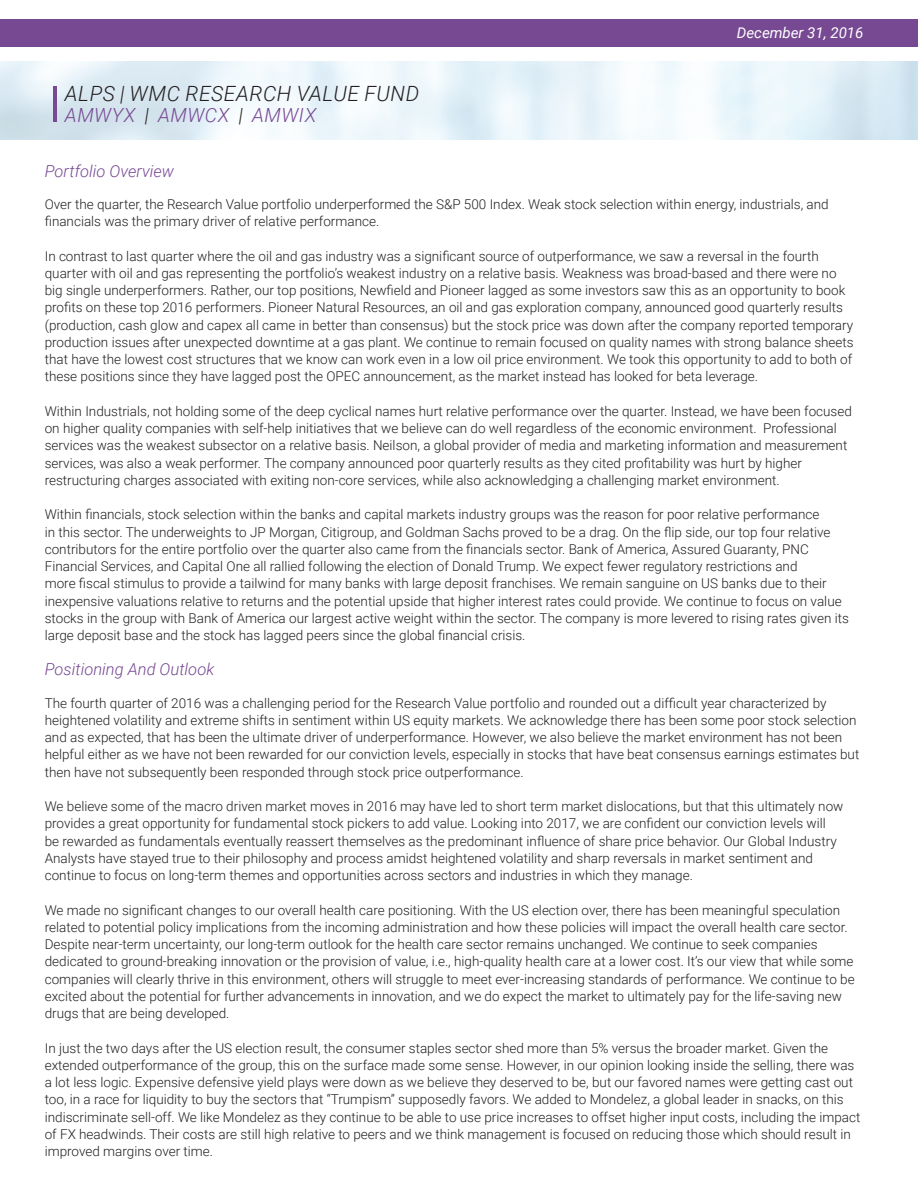
<style>
.page{position:relative;width:918px;height:1188px;background:#fff}
.page>*{position:absolute;margin:0;border:0;box-sizing:border-box;transform-origin:0 0}
.t1{font:italic 300 21px "Roboto";letter-spacing:.025em;color:#231f20}
.t2{font:italic 300 19.5px "Roboto";letter-spacing:.025em;color:#774993}
.t3{font:italic 300 16.5px "Roboto";color:#774993}
.t4{font:italic 15px "Roboto";color:#fff}
.t5{font:300 13.5px/17.2px "Roboto";color:#231f20}
.s1{color:#231f20}
</style>
<div class="page">
<img style="left:0;top:62px;width:918px;height:78px">
<hr style="left:54px;top:86px;width:3px;height:36px;background:#774993">
<div style="left:0;top:20px;width:918px;height:27px;background:#774993"></div>
<h1 class="t1" style="left:65px;top:79px;width:356px">ALPS | WMC RESEARCH VALUE FUND</h1>
<h2 class="t2" style="left:65px;top:101px;width:253px">AMWYX <span class="s1">|</span> AMWCX <span class="s1">|</span> AMWIX</h2>
<p class="t4" style="left:737px;top:22px;width:128px">December 31, 2016</p>
<p class="t3" style="left:45px;top:159px;width:131px">Portfolio Overview</p>
<p class="t5" style="left:45px;top:195px;width:786px">Over the quarter, the Research Value portfolio underperformed the S&amp;P 500 Index. Weak stock selection within energy, industrials, and financials was the primary driver of relative performance.</p>
<p class="t5" style="left:45px;top:247px;width:810px">In contrast to last quarter where the oil and gas industry was a significant source of outperformance, we saw a reversal in the fourth quarter with oil and gas representing the portfolio’s weakest industry on a relative basis. Weakness was broad-based and there were no big single underperformers. Rather, our top positions, Newfield and Pioneer lagged as some investors saw this as an opportunity to book profits on these top 2016 performers. Pioneer Natural Resources, an oil and gas exploration company, announced good quarterly results (production, cash glow and capex all came in better than consensus) but the stock price was down after the company reported temporary production issues after unexpected downtime at a gas plant. We continue to remain focused on quality names with strong balance sheets that have the lowest cost structures that we know can work even in a low oil price environment. We took this opportunity to add to both of these positions since they have lagged post the OPEC announcement, as the market instead has looked for beta leverage.</p>
<p class="t5" style="left:45px;top:402px;width:809px">Within Industrials, not holding some of the deep cyclical names hurt relative performance over the quarter. Instead, we have been focused on higher quality companies with self-help initiatives that we believe can do well regardless of the economic environment. Professional services was the weakest subsector on a relative basis. Neilson, a global provider of media and marketing information and measurement services, was also a weak performer. The company announced poor quarterly results as they cited profitability was hurt by higher restructuring charges associated with exiting non-core services, while also acknowledging a challenging market environment.</p>
<p class="t5" style="left:45px;top:505px;width:806px">Within financials, stock selection within the banks and capital markets industry groups was the reason for poor relative performance<br>in this sector. The underweights to JP Morgan, Citigroup, and Goldman Sachs proved to be a drag. On the flip side, our top four relative contributors for the entire portfolio over the quarter also came from the financials sector. Bank of America, Assured Guaranty, PNC Financial Services, and Capital One all rallied following the election of Donald Trump. We expect fewer regulatory restrictions and<br>more fiscal stimulus to provide a tailwind for many banks with large deposit franchises. We remain sanguine on US banks due to their inexpensive valuations relative to returns and the potential upside that higher interest rates could provide. We continue to focus on value stocks in the group with Bank of America our largest active weight within the sector. The company is more levered to rising rates given its large deposit base and the stock has lagged peers since the global financial crisis.</p>
<p class="t3" style="left:45px;top:658px;width:171px">Positioning And Outlook</p>
<p class="t5" style="left:45px;top:694px;width:816px">The fourth quarter of 2016 was a challenging period for the Research Value portfolio and rounded out a difficult year characterized by heightened volatility and extreme shifts in sentiment within US equity markets. We acknowledge there has been some poor stock selection and as expected, that has been the ultimate driver of underperformance. However, we also believe the market environment has not been helpful either as we have not been rewarded for our conviction levels, especially in stocks that have beat consensus earnings estimates but then have not subsequently been responded through stock price outperformance.</p>
<p class="t5" style="left:45px;top:797px;width:800px">We believe some of the macro driven market moves in 2016 may have led to short term market dislocations, but that this ultimately now provides a great opportunity for fundamental stock pickers to add value. Looking into 2017, we are confident our conviction levels will be rewarded as fundamentals eventually reassert themselves as the predominant influence of share price behavior. Our Global Industry Analysts have stayed true to their philosophy and process amidst heightened volatility and sharp reversals in market sentiment and continue to focus on long-term themes and opportunities across sectors and industries in which they manage.</p>
<p class="t5" style="left:45px;top:901px;width:812px">We made no significant changes to our overall health care positioning. With the US election over, there has been meaningful speculation related to potential policy implications from the incoming administration and how these policies will impact the overall health care sector.<br>Despite near-term uncertainty, our long-term outlook for the health care sector remains unchanged. We continue to seek companies dedicated to ground-breaking innovation or the provision of value, i.e., high-quality health care at a lower cost. It’s our view that while some companies will clearly thrive in this environment, others will struggle to meet ever-increasing standards of performance. We continue to be excited about the potential for further advancements in innovation, and we do expect the market to ultimately pay for the life-saving new drugs that are being developed.</p>
<p class="t5" style="left:45px;top:1039px;width:817px">In just the two days after the US election result, the consumer staples sector shed more than 5% versus the broader market. Given the extended outperformance of the group, this on the surface made some sense. However, in our opinion looking inside the selling, there was a lot less logic. Expensive defensive yield plays were down as we believe they deserved to be, but our favored names were getting cast out too, in a race for liquidity to buy the sectors that “Trumpism” supposedly favors. We added to Mondelez, a global leader in snacks, on this indiscriminate sell-off. We like Mondelez as they continue to be able to use price increases to offset higher input costs, including the impact of FX headwinds. Their costs are still high relative to peers and we think management is focused on reducing those which should result in improved margins over time.</p>
</div>
